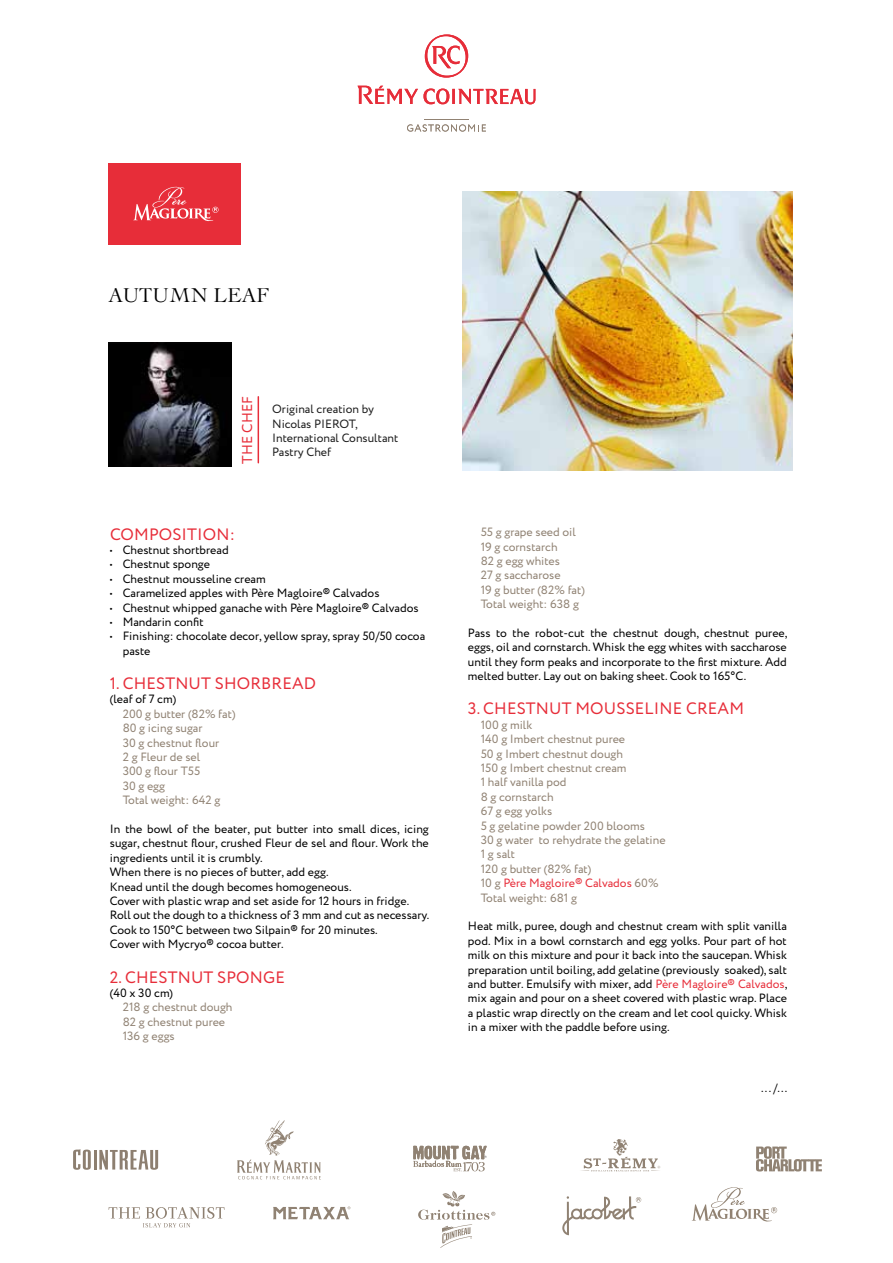
<style>
.page{position:relative;width:893px;height:1263px;background:#fff}
.page>*{position:absolute;margin:0;border:0;box-sizing:border-box;transform-origin:0 0}
.t1{font:19.5px "Le Cochin BQ";letter-spacing:.01em;color:#000}
.t2{font:16.5px "Circe";letter-spacing:.01em;color:#e72d39}
.t3{font:14.25px "Circe";letter-spacing:.01em;color:#e72d39}
.t4{font:12px/14.4px "Circe";color:#000}
.t5{font:12px/14.4px "Circe";color:#908273}
.t6{font:12px/14.4px "Circe";color:#1d1d1d}
.s1{color:#e72d39}
</style>
<div class="page">
<hr style="left:258px;top:397px;width:1px;height:66px;background:#e72d39">
<svg style="left:273px;top:1206px;width:77px;height:13px"></svg>
<svg style="left:418px;top:1191px;width:77px;height:57px"></svg>
<svg style="left:562px;top:1196px;width:79px;height:39px"></svg>
<svg style="left:692px;top:1187px;width:85px;height:35px"></svg>
<svg style="left:756px;top:1146px;width:66px;height:25px"></svg>
<svg style="left:581px;top:1139px;width:80px;height:33px"></svg>
<hr style="left:94px;top:1150px;width:3px;height:19px;background:#8d7f70">
<svg style="left:73px;top:1149px;width:18px;height:21px"></svg>
<svg style="left:99px;top:1150px;width:59px;height:20px"></svg>
<svg style="left:237px;top:1120px;width:84px;height:59px"></svg>
<svg style="left:109px;top:1207px;width:116px;height:20px"></svg>
<svg style="left:413px;top:1146px;width:74px;height:26px"></svg>
<img style="left:462px;top:191px;width:330px;height:279px">
<svg style="left:358px;top:86px;width:177px;height:18px"></svg>
<svg style="left:425px;top:34px;width:43px;height:44px"></svg>
<hr style="left:424px;top:119px;width:45px;height:1px;background:#918273">
<svg style="left:407px;top:124px;width:79px;height:8px"></svg>
<div style="left:108px;top:164px;width:133px;height:81px;background:#e72d39"></div>
<svg style="left:133px;top:186px;width:86px;height:36px"></svg>
<img style="left:108px;top:343px;width:124px;height:123px">
<h1 class="t1" style="left:108px;top:284px;width:162px">AUTUMN LEAF</h1>
<p class="t3" style="left:238px;top:464px;width:69px;rotate:-90deg">THE CHEF</p>
<p class="t6" style="left:272px;top:402px;width:128px">Original creation by<br>Nicolas PIEROT,<br>International Consultant<br>Pastry Chef</p>
<h2 class="t2" style="left:110px;top:523px;width:127px">COMPOSITION:</h2>
<p class="t4" style="left:110px;top:543px;width:120px">• Chestnut shortbread</p>
<p class="t4" style="left:110px;top:557px;width:102px">• Chestnut sponge</p>
<p class="t4" style="left:110px;top:572px;width:157px">• Chestnut mousseline cream</p>
<p class="t4" style="left:110px;top:586px;width:271px">• Caramelized apples with Père Magloire® Calvados</p>
<p class="t4" style="left:110px;top:601px;width:310px">• Chestnut whipped ganache with Père Magloire® Calvados</p>
<p class="t4" style="left:110px;top:615px;width:95px">• Mandarin confit</p>
<p class="t4" style="left:123px;top:629px;width:304px;text-indent:-13px">• Finishing: chocolate decor, yellow spray, spray 50/50 cocoa paste</p>
<h2 class="t2" style="left:110px;top:672px;width:208px">1. CHESTNUT SHORBREAD</h2>
<p class="t4" style="left:110px;top:692px;width:68px">(leaf of 7 cm)</p>
<p class="t5" style="left:123px;top:707px;width:114px">200 g butter (82% fat)<br>80 g icing sugar<br>30 g chestnut flour<br>2 g Fleur de sel<br>300 g flour T55<br>30 g egg<br>Total weight: 642 g</p>
<p class="t4" style="left:110px;top:822px;width:321px">In the bowl of the beater, put butter into small dices, icing sugar, chestnut flour, crushed Fleur de sel and flour. Work the ingredients until it is crumbly.<br>When there is no pieces of butter, add egg.<br>Knead until the dough becomes homogeneous.<br>Cover with plastic wrap and set aside for 12 hours in fridge.<br>Roll out the dough to a thickness of 3 mm and cut as necessary.<br>Cook to 150°C between two Silpain® for 20 minutes.<br>Cover with Mycryo® cocoa butter.</p>
<h2 class="t2" style="left:110px;top:966px;width:176px">2. CHESTNUT SPONGE</h2>
<p class="t4" style="left:110px;top:986px;width:65px">(40 x 30 cm)</p>
<p class="t5" style="left:123px;top:1000px;width:111px">218 g chestnut dough<br>82 g chestnut puree<br>136 g eggs</p>
<p class="t5" style="left:481px;top:525px;width:106px">55 g grape seed oil<br>19 g cornstarch<br>82 g egg whites<br>27 g saccharose<br>19 g butter (82% fat)<br>Total weight: 638 g</p>
<p class="t4" style="left:468px;top:626px;width:321px;text-align:justify">Pass to the robot-cut the chestnut dough, chestnut puree, eggs, oil and cornstarch. Whisk the egg whites with saccharose until they form peaks and incorporate to the first mixture. Add melted butter. Lay out on baking sheet. Cook to 165°C.</p>
<h2 class="t2" style="left:468px;top:698px;width:278px">3. CHESTNUT MOUSSELINE CREAM</h2>
<p class="t5" style="left:481px;top:718px;width:186px">100 g milk<br>140 g Imbert chestnut puree<br>50 g Imbert chestnut dough<br>150 g Imbert chestnut cream<br>1 half vanilla pod<br>8 g cornstarch<br>67 g egg yolks<br>5 g gelatine powder 200 blooms<br>30 g water to rehydrate the gelatine<br>1 g salt<br>120 g butter (82% fat)<br>10 g <span class="s1">Père Magloire® Calvados</span> 60%<br>Total weight: 681 g</p>
<p class="t4" style="left:468px;top:919px;width:321px;text-align:justify">Heat milk, puree, dough and chestnut cream with split vanilla pod. Mix in a bowl cornstarch and egg yolks. Pour part of hot milk on this mixture and pour it back into the saucepan. Whisk preparation until boiling, add gelatine (previously soaked), salt and butter. Emulsify with mixer, add <span class="s1">Père Magloire® Calvados</span>, mix again and pour on a sheet covered with plastic wrap. Place a plastic wrap directly on the cream and let cool quicky. Whisk in a mixer with the paddle before using.</p>
<p class="t4" style="left:761px;top:1081px;width:28px">... /...</p>
</div>
